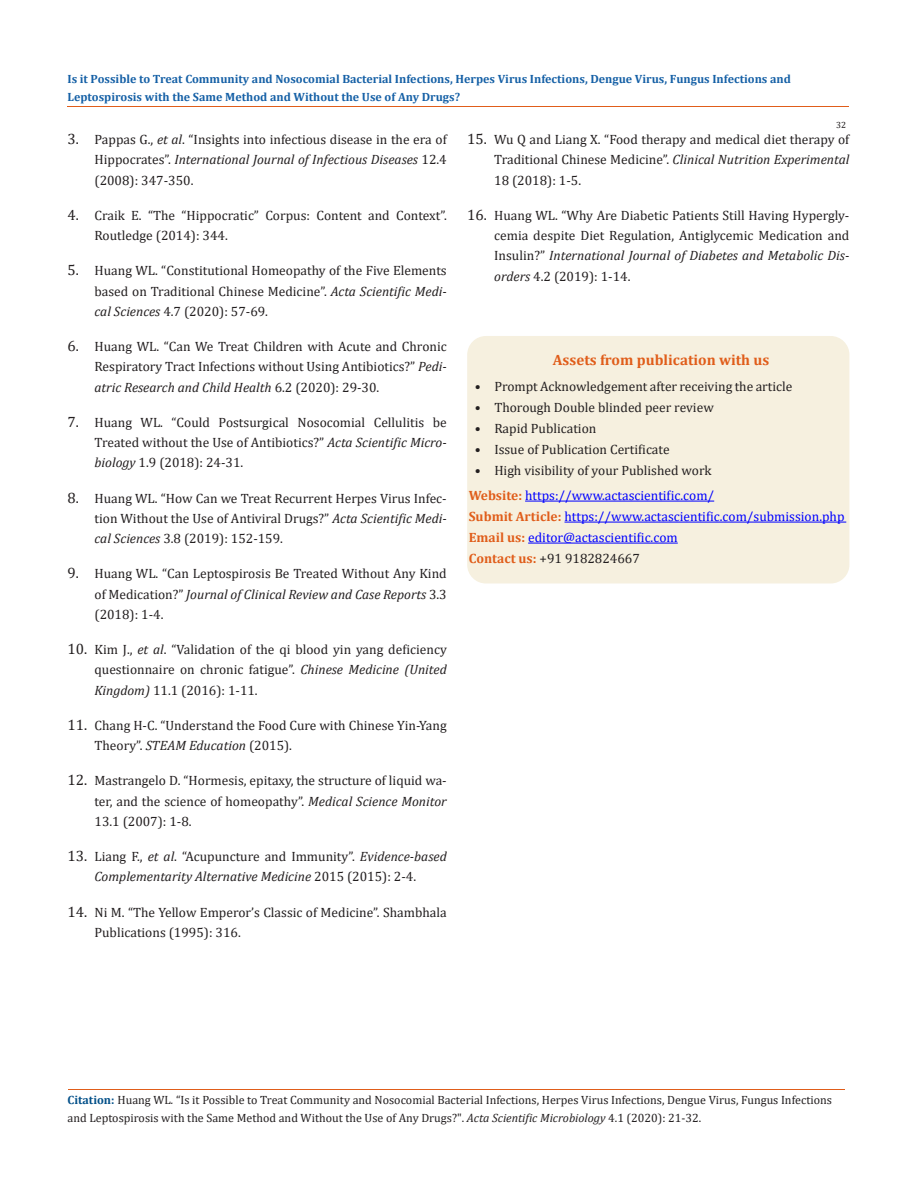
<style>
.page{position:relative;width:917px;height:1188px;background:#fff}
.page>*{position:absolute;margin:0;border:0;box-sizing:border-box;transform-origin:0 0}
.t1{font:700 15px "Cambria";color:#e05d1a}
.t2{font:13.5px/20.2px "Cambria";color:#231f20;text-align:justify}
.t3{font:13.5px "Cambria";color:#00f}
.t4{font:italic 13.5px/20.2px "Cambria";color:#231f20;text-align:center}
.t5{font:12px/18px "Cambria";color:#231f20}
.t6{font:700 12px/18px "Cambria";color:#1560a6}
.t7{font:9px "Cambria";color:#231f20}
.s1{font-size:15px}
.s2{font-style:italic}
.s3{font-style:normal;font-size:15px}
.s4{font-style:normal}
.s5{font-weight:700;color:#e05d1a}
.s6{font-weight:700;color:#035089}
</style>
<div class="page">
<hr style="left:67px;top:106px;width:782px;height:1px;background:#e05d1a">
<div style="left:468px;top:337px;width:380px;height:246px;background:#f6f0df;border-radius:18px"></div>
<div style="left:467px;top:336px;width:382px;height:248px;border:2px solid #f6f0df;border-radius:18px"></div>
<hr style="left:525px;top:501px;width:189px;height:1px;background:#00f">
<hr style="left:564px;top:522px;width:282px;height:1px;background:#00f">
<hr style="left:528px;top:543px;width:149px;height:1px;background:#00f">
<hr style="left:69px;top:1089px;width:775px;height:1px;background:#e05d1a">
<p class="t6" style="left:67px;top:69px;width:725px">Is it Possible to Treat Community and Nosocomial Bacterial Infections, Herpes Virus Infections, Dengue Virus, Fungus Infections and<br>Leptospirosis with the Same Method and Without the Use of Any Drugs?</p>
<p class="t2" style="left:94px;top:129px;width:354px;text-indent:-27px"><span class="s1">3.</span> Pappas G., <span class="s2">et al</span>. “Insights into infectious disease in the era of Hippocrates”. <span class="s2">International Journal of Infectious Diseases</span> 12.4 (2008): 347-350.</p>
<p class="t2" style="left:94px;top:205px;width:354px;text-indent:-27px"><span class="s1">4.</span> Craik E. “The “Hippocratic” Corpus: Content and Context”.<br>Routledge (2014): 344.</p>
<p class="t2" style="left:94px;top:261px;width:354px;text-indent:-27px"><span class="s1">5.</span> Huang WL. “Constitutional Homeopathy of the Five Elements based on Traditional Chinese Medicine”. <span class="s2">Acta Scientific Medi&shy;cal Sciences</span> 4.7 (2020): 57-69.</p>
<p class="t2" style="left:94px;top:336px;width:354px;text-indent:-27px"><span class="s1">6.</span> Huang WL. “Can We Treat Children with Acute and Chronic Respiratory Tract Infections without Using Antibiotics?” <span class="s2">Pedi&shy;atric Research and Child Health</span> 6.2 (2020): 29-30.</p>
<p class="t2" style="left:94px;top:412px;width:354px;text-indent:-27px"><span class="s1">7.</span> Huang WL. “Could Postsurgical Nosocomial Cellulitis be Treated without the Use of Antibiotics?” <span class="s2">Acta Scientific Micro&shy;biology</span> 1.9 (2018): 24-31.</p>
<p class="t2" style="left:94px;top:488px;width:354px;text-indent:-27px"><span class="s1">8.</span> Huang WL. “How Can we Treat Recurrent Herpes Virus Infec&shy;tion Without the Use of Antiviral Drugs?” <span class="s2">Acta Scientific Medi&shy;cal Sciences</span> 3.8 (2019): 152-159.</p>
<p class="t2" style="left:94px;top:564px;width:354px;text-indent:-27px"><span class="s1">9.</span> Huang WL. “Can Leptospirosis Be Treated Without Any Kind of Medication?” <span class="s2">Journal of Clinical Review and Case Reports</span> 3.3 (2018): 1-4.</p>
<p class="t2" style="left:94px;top:639px;width:354px;text-indent:-27px"><span class="s1">10.</span> Kim J., <span class="s2">et al</span>. “Validation of the qi blood yin yang deficiency questionnaire on chronic fatigue”. <span class="s2">Chinese Medicine (United Kingdom)</span> 11.1 (2016): 1-11.</p>
<p class="t2" style="left:94px;top:715px;width:354px;text-indent:-27px"><span class="s1">11.</span> Chang H-C. “Understand the Food Cure with Chinese Yin-Yang<br>Theory”. <span class="s2">STEAM Education</span> (2015).</p>
<p class="t2" style="left:94px;top:771px;width:354px;text-indent:-27px"><span class="s1">12.</span> Mastrangelo D. “Hormesis, epitaxy, the structure of liquid wa&shy;ter, and the science of homeopathy”. <span class="s2">Medical Science Monitor </span>13.1 (2007): 1-8.</p>
<p class="t4" style="left:67px;top:846px;width:381px"><span class="s3">13.</span> <span class="s4">Liang F.,</span> et al<span class="s4">. “Acupuncture and Immunity”.</span> Evidence-based<br>Complementarity Alternative Medicine <span class="s4">2015 (2015): 2-4.</span></p>
<p class="t2" style="left:94px;top:902px;width:354px;text-indent:-27px"><span class="s1">14.</span> Ni M. “The Yellow Emperor’s Classic of Medicine”. Shambhala<br>Publications (1995): 316.</p>
<p class="t7" style="left:836px;top:120px;width:11px">32</p>
<p class="t2" style="left:494px;top:129px;width:357px;text-indent:-27px"><span class="s1">15.</span> Wu Q and Liang X. “Food therapy and medical diet therapy of Traditional Chinese Medicine”. <span class="s2">Clinical Nutrition Experimental </span>18 (2018): 1-5.</p>
<p class="t2" style="left:494px;top:205px;width:357px;text-indent:-27px"><span class="s1">16.</span> Huang WL. “Why Are Diabetic Patients Still Having Hypergly&shy;cemia despite Diet Regulation, Antiglycemic Medication and Insulin?” <span class="s2">International Journal of Diabetes and Metabolic Dis&shy;orders</span> 4.2 (2019): 1-14.</p>
<p class="t1" style="left:553px;top:349px;width:218px">Assets from publication with us</p>
<p class="t2" style="left:475px;top:376px;width:319px">• Prompt Acknowledgement after receiving the article</p>
<p class="t2" style="left:475px;top:397px;width:240px">• Thorough Double blinded peer review</p>
<p class="t2" style="left:475px;top:418px;width:123px">• Rapid Publication</p>
<p class="t2" style="left:475px;top:439px;width:196px">• Issue of Publication Certificate</p>
<p class="t2" style="left:475px;top:460px;width:238px">• High visibility of your Published work</p>
<p class="t3" style="left:468px;top:488px;width:247px"><span class="s5">Website:</span> https://www.actascientific.com/</p>
<p class="t3" style="left:468px;top:509px;width:377px"><span class="s5">Submit Article:</span> https://www.actascientific.com/submission.php</p>
<p class="t3" style="left:468px;top:530px;width:210px"><span class="s5">Email us:</span> editor@actascientific.com</p>
<p class="t2" style="left:468px;top:548px;width:173px"><span class="s5">Contact us:</span> +91 9182824667</p>
<p class="t5" style="left:67px;top:1091px;width:766px"><span class="s6">Citation:</span> Huang WL<span class="s2">.</span> “Is it Possible to Treat Community and Nosocomial Bacterial Infections, Herpes Virus Infections, Dengue Virus, Fungus Infections and Leptospirosis with the Same Method and Without the Use of Any Drugs?". <span class="s2">Acta Scientific Microbiology</span> 4.1 (2020): 21-32.</p>
</div>
